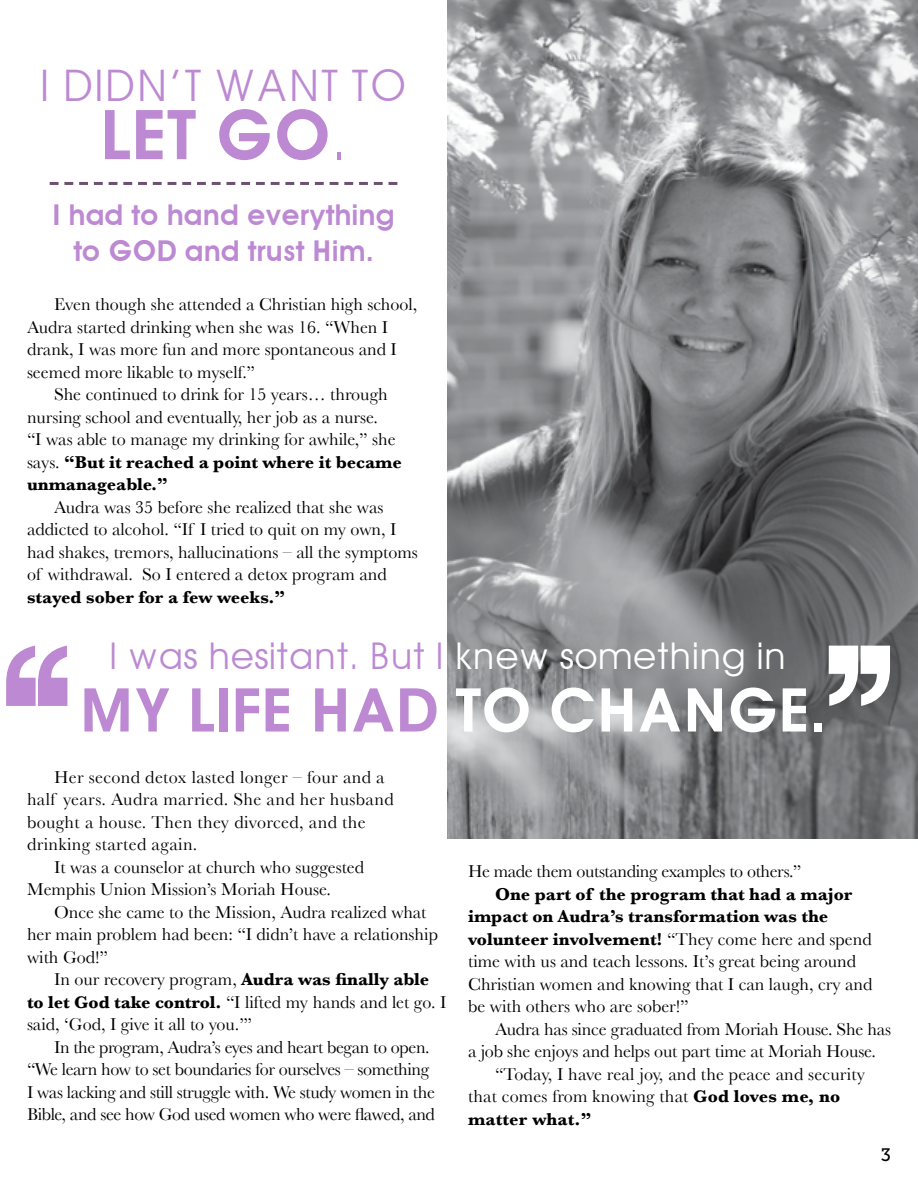
<style>
.page{position:relative;width:918px;height:1188px;background:#fff}
.page>*{position:absolute;margin:0;border:0;box-sizing:border-box;transform-origin:0 0}
.t1{font:600 69px "Avant Garde";color:#bc89d2}
.t2{font:600 60.75px "Avant Garde";color:#bc89d2}
.t3{font:43.5px "Avant Garde";color:#bc89d2}
.t4{font:36.9px "Avant Garde";color:#bc89d2}
.t5{font:600 28.65px/35.8px "Avant Garde";color:#bc89d2;text-align:center}
.t6{font:18px/22.5px "Baskerville";color:#000}
.t7{font:18px "Baskerville";letter-spacing:-.02em;color:#000}
.t8{font:18px "Baskerville";letter-spacing:.02em;color:#000}
.t9{font:700 18px "Baskerville";color:#000}
.t10{font:18px "Museo Slab 500";color:#000}
.s1{font-weight:400;font-size:54px}
.s2{font-weight:400}
.s3{color:#fff}
.s4{font-weight:700}
</style>
<div class="page">
<img style="left:447px;top:0;width:471px;height:838px">
<svg style="left:6px;top:646px;width:61px;height:60px"></svg>
<svg style="left:829px;top:646px;width:61px;height:60px"></svg>
<svg style="left:50px;top:182px;width:347px;height:3px"></svg>
<h3 class="t3" style="left:40px;top:59px;width:369px">I DIDN’T WANT TO</h3>
<h1 class="t1" style="left:101px;top:93px;width:247px">LET GO<span class="s1">.</span></h1>
<h3 class="t5" style="left:52px;top:197px;width:344px">I had to hand everything to GOD and trust Him.</h3>
<p class="t6" style="left:54px;top:293px;width:365px">Even though she attended a Christian high school,</p>
<p class="t6" style="left:27px;top:316px;width:363px">Audra started drinking when she was 16. “When I</p>
<p class="t6" style="left:27px;top:338px;width:372px">drank, I was more fun and more spontaneous and I</p>
<p class="t6" style="left:27px;top:361px;width:230px">seemed more likable to myself.”</p>
<p class="t6" style="left:54px;top:383px;width:335px">She continued to drink for 15 years… through</p>
<p class="t6" style="left:27px;top:406px;width:353px">nursing school and eventually, her job as a nurse.</p>
<p class="t6" style="left:27px;top:428px;width:370px">“I was able to manage my drinking for awhile,” she</p>
<p class="t9" style="left:27px;top:451px;width:376px"><span class="s2">says.</span> “But it reached a point where it became</p>
<p class="t9" style="left:27px;top:474px;width:142px">unmanageable.”</p>
<p class="t6" style="left:27px;top:496px;width:392px;text-indent:27px">Audra was 35 before she realized that she was addicted to alcohol. “If I tried to quit on my own, I had shakes, tremors, hallucinations – all the symptoms of withdrawal. So I entered a detox program and</p>
<p class="t9" style="left:27px;top:586px;width:260px">stayed sober for a few weeks.”</p>
<h3 class="t4" style="left:109px;top:633px;width:679px">I was hesitant. But I <span class="s3">knew something in</span></h3>
<h2 class="t2" style="left:79px;top:673px;width:749px">MY LIFE HAD <span class="s3">TO CHANGE.</span></h2>
<p class="t8" style="left:54px;top:766px;width:332px">Her second detox lasted longer – four and a</p>
<p class="t8" style="left:27px;top:789px;width:368px">half years. Audra married. She and her husband</p>
<p class="t8" style="left:27px;top:811px;width:340px">bought a house. Then they divorced, and the</p>
<p class="t8" style="left:27px;top:834px;width:172px">drinking started again.</p>
<p class="t6" style="left:54px;top:856px;width:312px">It was a counselor at church who suggested</p>
<p class="t6" style="left:27px;top:878px;width:305px">Memphis Union Mission’s Moriah House.</p>
<p class="t6" style="left:54px;top:901px;width:374px">Once she came to the Mission, Audra realized what</p>
<p class="t6" style="left:27px;top:923px;width:413px">her main problem had been: “I didn’t have a relationship</p>
<p class="t6" style="left:27px;top:946px;width:82px">with God!”</p>
<p class="t6" style="left:54px;top:968px;width:377px">In our recovery program, <span class="s4">Audra was finally able</span></p>
<p class="t6" style="left:27px;top:991px;width:421px"><span class="s4">to let God take control.</span> “I lifted my hands and let go. I</p>
<p class="t6" style="left:27px;top:1013px;width:227px">said, ‘God, I give it all to you.’”</p>
<p class="t7" style="left:54px;top:1036px;width:377px">In the program, Audra’s eyes and heart began to open.</p>
<p class="t7" style="left:27px;top:1059px;width:404px">“We learn how to set boundaries for ourselves – something</p>
<p class="t7" style="left:27px;top:1081px;width:409px">I was lacking and still struggle with. We study women in the</p>
<p class="t7" style="left:27px;top:1104px;width:410px">Bible, and see how God used women who were flawed, and</p>
<p class="t7" style="left:468px;top:861px;width:335px">He made them outstanding examples to others.”</p>
<p class="t6" style="left:468px;top:882px;width:406px;text-indent:27px"><span class="s4">One part of the program that had a major impact on Audra’s transformation was the volunteer involvement!</span> “They come here and spend time with us and teach lessons. It’s great being around Christian women and knowing that I can laugh, cry and be with others who are sober!”</p>
<p class="t6" style="left:495px;top:1017px;width:398px">Audra has since graduated from Moriah House. She has</p>
<p class="t6" style="left:468px;top:1040px;width:409px">a job she enjoys and helps out part time at Moriah House.</p>
<p class="t6" style="left:495px;top:1062px;width:371px">“Today, I have real joy, and the peace and security</p>
<p class="t6" style="left:468px;top:1085px;width:374px">that comes from knowing that <span class="s4">God loves me, no</span></p>
<p class="t9" style="left:468px;top:1108px;width:125px">matter what.”</p>
<p class="t10" style="left:881px;top:1145px;width:12px">3</p>
</div>
